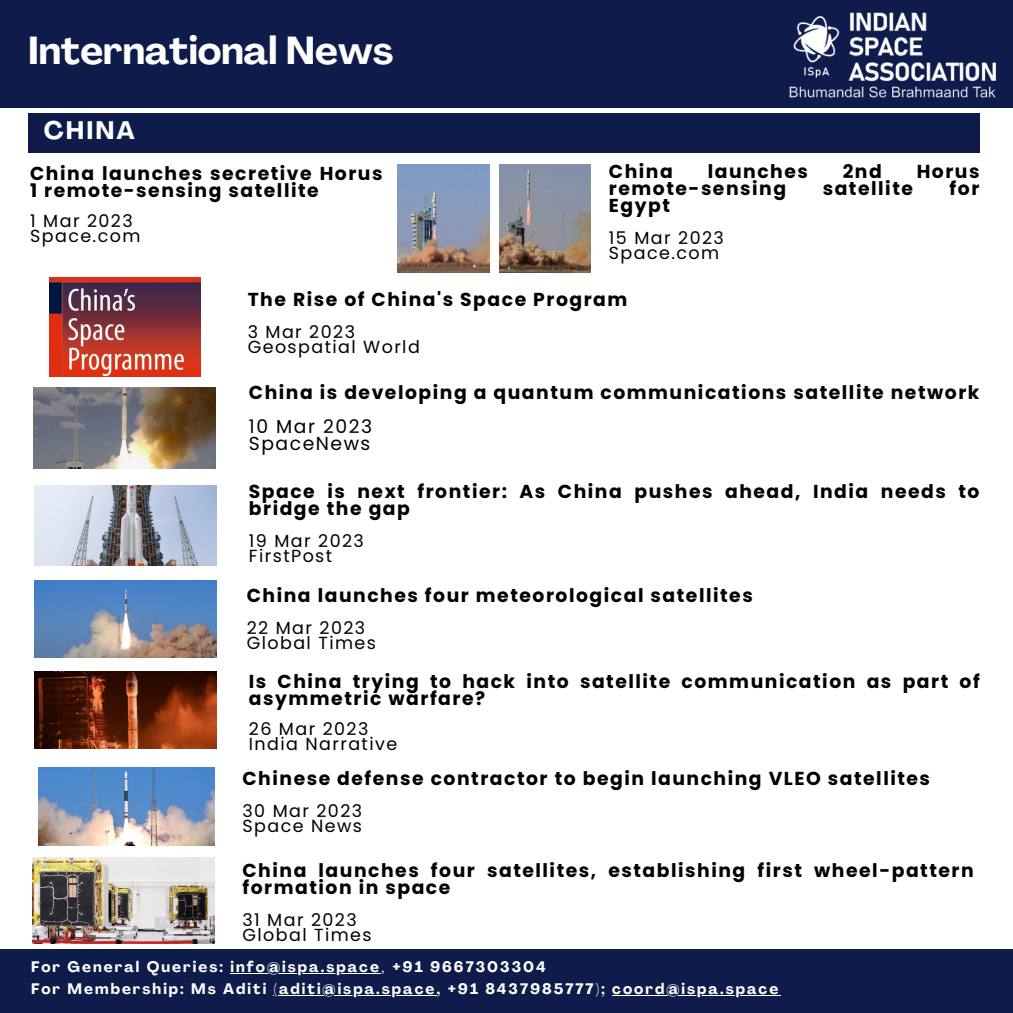
<style>
.page{position:relative;width:1013px;height:1013px;background:#fff}
.page>*{position:absolute;margin:0;border:0;box-sizing:border-box;transform-origin:0 0}
.t1{font:700 38.5px "Agrandir";color:#fff}
.t2{font:700 25px "Agrandir";letter-spacing:.08em;color:#fff}
.t3{font:700 18.75px/16.9px "Poppins";letter-spacing:.08em;color:#000}
.t4{font:18.75px/16.9px "Poppins";letter-spacing:.08em;color:#000}
.t5{font:17.5px/15px "Poppins";letter-spacing:.08em;color:#000}
.t6{font:700 15px/22.5px "Agrandir";letter-spacing:.135em;color:#fff}
.s1{font-weight:400}
</style>
<div class="page">
<div style="left:0;top:0;width:1012px;height:108px;background:#0f1c4b"></div>
<img style="left:789px;top:12px;width:207px;height:86px">
<img style="left:34px;top:580px;width:182px;height:77px">
<img style="left:499px;top:165px;width:91px;height:108px">
<img style="left:49px;top:277px;width:152px;height:99px">
<img style="left:34px;top:486px;width:182px;height:79px">
<div style="left:28px;top:114px;width:951px;height:39px;background:#0f1c4b"></div>
<img style="left:398px;top:165px;width:91px;height:108px">
<img style="left:39px;top:767px;width:175px;height:78px">
<img style="left:32px;top:858px;width:182px;height:85px">
<div style="left:0;top:949px;width:1012px;height:63px;background:#0f1c4b"></div>
<img style="left:33px;top:387px;width:182px;height:82px">
<img style="left:34px;top:671px;width:182px;height:77px">
<hr style="left:230px;top:972px;width:151px;height:1px;background:#fff">
<hr style="left:279px;top:995px;width:157px;height:1px;background:#fff">
<hr style="left:612px;top:995px;width:168px;height:1px;background:#fff">
<h1 class="t1" style="left:28px;top:35px;width:367px">International News</h1>
<h2 class="t2" style="left:44px;top:120px;width:92px">CHINA</h2>
<p class="t3" style="left:30px;top:165px;width:354px">China launches secretive Horus<br>1 remote-sensing satellite</p>
<p class="t5" style="left:30px;top:213px;width:112px">1 Mar 2023<br>Space.com</p>
<p class="t3" style="left:609px;top:163px;width:65px">China</p>
<p class="t3" style="left:707px;top:163px;width:102px">launches</p>
<p class="t3" style="left:842px;top:163px;width:41px">2nd</p>
<p class="t3" style="left:916px;top:163px;width:64px">Horus</p>
<p class="t3" style="left:609px;top:180px;width:179px">remote-sensing</p>
<p class="t3" style="left:822px;top:180px;width:92px">satellite</p>
<p class="t3" style="left:949px;top:180px;width:31px">for</p>
<p class="t3" style="left:609px;top:197px;width:63px">Egypt</p>
<p class="t5" style="left:609px;top:230px;width:116px">15 Mar 2023<br>Space.com</p>
<p class="t3" style="left:248px;top:290px;width:381px">The Rise of China's Space Program</p>
<p class="t5" style="left:248px;top:324px;width:174px">3 Mar 2023<br>Geospatial World</p>
<p class="t3" style="left:249px;top:384px;width:732px">China is developing a quantum communications satellite network</p>
<p class="t4" style="left:249px;top:418px;width:125px">10 Mar 2023<br>SpaceNews</p>
<p class="t3" style="left:249px;top:483px;width:732px">Space is next frontier: As China pushes ahead, India needs to bridge the gap</p>
<p class="t5" style="left:249px;top:533px;width:116px">19 Mar 2023<br>FirstPost</p>
<p class="t3" style="left:247px;top:587px;width:507px">China launches four meteorological satellites</p>
<p class="t5" style="left:247px;top:620px;width:131px">22 Mar 2023<br>Global Times</p>
<p class="t3" style="left:249px;top:673px;width:732px">Is China trying to hack into satellite communication as part of asymmetric warfare?</p>
<p class="t5" style="left:249px;top:721px;width:150px">26 Mar 2023<br>India Narrative</p>
<p class="t3" style="left:242px;top:770px;width:689px">Chinese defense contractor to begin launching VLEO satellites</p>
<p class="t5" style="left:242px;top:803px;width:121px">30 Mar 2023<br>Space News</p>
<p class="t3" style="left:242px;top:862px;width:732px">China launches four satellites, establishing first wheel-pattern formation in space</p>
<p class="t5" style="left:242px;top:912px;width:131px">31 Mar 2023<br>Global Times</p>
<p class="t6" style="left:31px;top:956px;width:748px">For General Queries: info@ispa.space<span class="s1">,</span> +91 9667303304<br>For Membership: Ms Aditi (aditi@ispa.space, +91 8437985777); coord@ispa.space</p>
</div>
